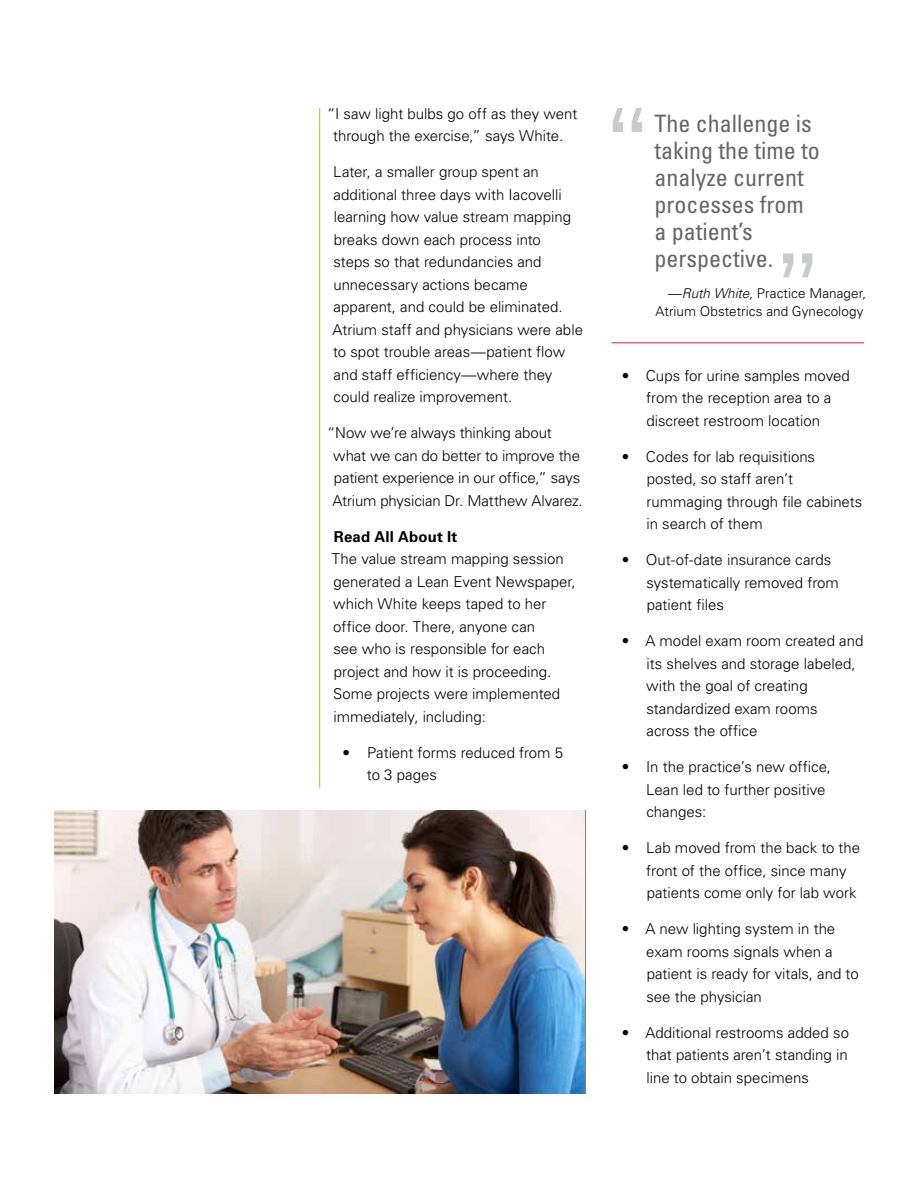
<style>
.page{position:relative;width:918px;height:1188px;background:#fff}
.page>*{position:absolute;margin:0;border:0;box-sizing:border-box;transform-origin:0 0}
.t1{font:99px "Glypha LT Std";color:#c9cacc}
.t2{font:condensed 24px/27px "Univers LT Std";color:#646569}
.t3{font:300 15px/22.5px "Univers LT Std";color:#000}
.t4{font:700 15px "Univers LT Std";letter-spacing:.015em;color:#000}
.t5{font:300 13.5px/18px "Univers LT Std";letter-spacing:.005em;color:#000;text-align:right}
.s1{font-style:italic}
</style>
<div class="page">
<hr style="left:319px;top:108px;width:1px;height:680px;background:#bbc120">
<hr style="left:612px;top:343px;width:252px;height:1px;background:#e31837">
<img style="left:54px;top:810px;width:531px;height:284px">
<p class="t3" style="left:327px;top:102px;width:252px;text-align:center">“I saw light bulbs go off as they went through the exercise,” says White.</p>
<p class="t3" style="left:333px;top:161px;width:252px">Later, a smaller group spent an additional three days with Iacovelli learning how value stream mapping breaks down each process into<br>steps so that redundancies and unnecessary actions became apparent, and could be eliminated.<br>Atrium staff and physicians were able to spot trouble areas—patient flow and staff efficiency—where they could realize improvement.</p>
<p class="t3" style="left:333px;top:422px;width:252px;text-indent:-5px">“Now we’re always thinking about what we can do better to improve the patient experience in our office,” says Atrium physician Dr. Matthew Alvarez.</p>
<p class="t4" style="left:334px;top:528px;width:125px">Read All About It</p>
<p class="t3" style="left:332px;top:548px;width:245px">The value stream mapping session generated a Lean Event Newspaper, which White keeps taped to her office door. There, anyone can<br>see who is responsible for each project and how it is proceeding.<br>Some projects were implemented immediately, including:</p>
<p class="t3" style="left:367px;top:741px;width:198px;text-indent:-24px">• Patient forms reduced from 5 to 3 pages</p>
<h1 class="t1" style="left:600px;top:84px;width:57px">“</h1>
<h2 class="t2" style="left:655px;top:110px;width:167px">The challenge is taking the time to analyze current processes from a patient’s perspective.</h2>
<p class="t5" style="left:656px;top:284px;width:212px"><span class="s1">—Ruth White,</span> Practice Manager,<br>Atrium Obstetrics and Gynecology</p>
<h1 class="t1" style="left:770px;top:229px;width:57px">”</h1>
<p class="t3" style="left:622px;top:364px;width:230px;text-align:center">• Cups for urine samples moved from the reception area to a discreet restroom location</p>
<p class="t3" style="left:647px;top:445px;width:217px;text-indent:-25px">• Codes for lab requisitions posted, so staff aren’t rummaging through file cabinets in search of them</p>
<p class="t3" style="left:646px;top:549px;width:194px;text-indent:-25px">• Out-of-date insurance cards systematically removed from patient files</p>
<p class="t3" style="left:646px;top:630px;width:219px;text-indent:-24px">• A model exam room created and its shelves and storage labeled, with the goal of creating standardized exam rooms across the office</p>
<p class="t3" style="left:646px;top:756px;width:186px;text-indent:-24px">• In the practice’s new office,<br>Lean led to further positive changes:</p>
<p class="t3" style="left:646px;top:837px;width:215px;text-indent:-25px">• Lab moved from the back to the front of the office, since many patients come only for lab work</p>
<p class="t3" style="left:646px;top:918px;width:214px;text-indent:-25px">• A new lighting system in the exam rooms signals when a patient is ready for vitals, and to see the physician</p>
<p class="t3" style="left:646px;top:1021px;width:204px;text-align:justify;text-indent:-24px">• Additional restrooms added so that patients aren’t standing in line to obtain specimens</p>
</div>
